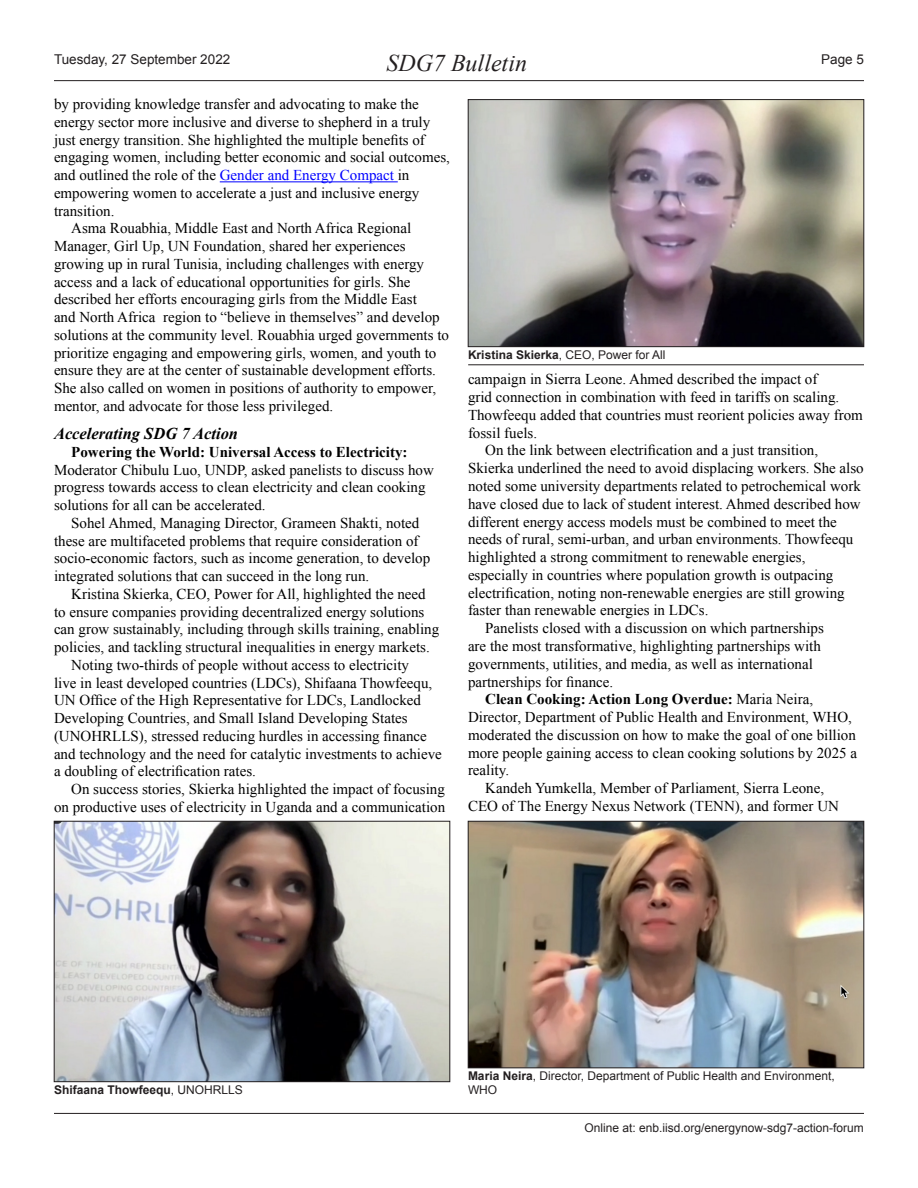
<style>
.page{position:relative;width:918px;height:1188px;background:#fff}
.page>*{position:absolute;margin:0;border:0;box-sizing:border-box;transform-origin:0 0}
.t1{font:italic 24px "Times New Roman";color:#231f20}
.ENB_-_Headline_3{font:italic 700 16.5px "Times New Roman";color:#000}
.ENB_-_Body{font:15px/17.7px "Times New Roman";color:#000}
.t2{font:13.5px "Arial";color:#231f20}
.t3{font:12px/14.4px "Arial";color:#231f20}
.t4{font:700 12px "Arial";color:#231f20}
.s1{color:#00f}
.s2{font-weight:700}
.s3{font-weight:400}
</style>
<div class="page">
<hr style="left:54px;top:80px;width:810px;height:1px;background:#231f20">
<hr style="left:54px;top:1113px;width:810px;height:1px;background:#231f20">
<hr style="left:220px;top:181px;width:178px;height:1px;background:#00f">
<img style="left:56px;top:823px;width:392px;height:257px">
<div style="left:54px;top:821px;width:396px;height:261px;border:1px solid #231f20"></div>
<img style="left:470px;top:823px;width:392px;height:243px">
<div style="left:468px;top:821px;width:396px;height:247px;border:1px solid #231f20"></div>
<img style="left:470px;top:101px;width:392px;height:244px">
<div style="left:468px;top:99px;width:396px;height:248px;border:1px solid #231f20"></div>
<hr style="left:468px;top:365px;width:396px;height:1px;background:#231f20">
<p class="t2" style="left:54px;top:50px;width:178px">Tuesday, 27 September 2022</p>
<p class="t2" style="left:821px;top:50px;width:44px">Page 5</p>
<p class="ENB_-_Body" style="left:54px;top:95px;width:398px">by providing knowledge transfer and advocating to make the energy sector more inclusive and diverse to shepherd in a truly just energy transition. She highlighted the multiple benefits of engaging women, including better economic and social outcomes, and outlined the role of the <span class="s1">Gender and Energy Compact</span> in empowering women to accelerate a just and inclusive energy transition.</p>
<p class="ENB_-_Body" style="left:54px;top:219px;width:397px;text-indent:17px">Asma Rouabhia, Middle East and North Africa Regional Manager, Girl Up, UN Foundation, shared her experiences growing up in rural Tunisia, including challenges with energy access and a lack of educational opportunities for girls. She described her efforts encouraging girls from the Middle East<br>and North Africa region to “believe in themselves” and develop solutions at the community level. Rouabhia urged governments to prioritize engaging and empowering girls, women, and youth to ensure they are at the center of sustainable development efforts.<br>She also called on women in positions of authority to empower, mentor, and advocate for those less privileged.</p>
<p class="ENB_-_Headline_3" style="left:54px;top:422px;width:186px">Accelerating SDG 7 Action</p>
<p class="ENB_-_Body" style="left:54px;top:443px;width:381px;text-indent:17px"><span class="s2">Powering the World: Universal Access to Electricity:<br></span>Moderator Chibulu Luo, UNDP, asked panelists to discuss how progress towards access to clean electricity and clean cooking solutions for all can be accelerated.</p>
<p class="ENB_-_Body" style="left:54px;top:514px;width:378px;text-indent:17px">Sohel Ahmed, Managing Director, Grameen Shakti, noted these are multifaceted problems that require consideration of socio-economic factors, such as income generation, to develop integrated solutions that can succeed in the long run.</p>
<p class="ENB_-_Body" style="left:54px;top:585px;width:387px;text-indent:17px">Kristina Skierka, CEO, Power for All, highlighted the need to ensure companies providing decentralized energy solutions can grow sustainably, including through skills training, enabling policies, and tackling structural inequalities in energy markets.</p>
<p class="ENB_-_Body" style="left:54px;top:656px;width:389px;text-indent:17px">Noting two-thirds of people without access to electricity<br>live in least developed countries (LDCs), Shifaana Thowfeequ, UN Office of the High Representative for LDCs, Landlocked Developing Countries, and Small Island Developing States (UNOHRLLS), stressed reducing hurdles in accessing finance and technology and the need for catalytic investments to achieve a doubling of electrification rates.</p>
<p class="ENB_-_Body" style="left:54px;top:780px;width:393px;text-align:right">On success stories, Skierka highlighted the impact of focusing on productive uses of electricity in Uganda and a communication</p>
<h1 class="t1" style="left:386px;top:46px;width:142px">SDG7 Bulletin</h1>
<p class="t3" style="left:468px;top:347px;width:199px"><span class="s2">Kristina Skierka</span>, CEO, Power for All</p>
<p class="ENB_-_Body" style="left:468px;top:370px;width:396px">campaign in Sierra Leone. Ahmed described the impact of<br>grid connection in combination with feed in tariffs on scaling.<br>Thowfeequ added that countries must reorient policies away from fossil fuels.</p>
<p class="ENB_-_Body" style="left:468px;top:441px;width:397px;text-indent:17px">On the link between electrification and a just transition, Skierka underlined the need to avoid displacing workers. She also noted some university departments related to petrochemical work have closed due to lack of student interest. Ahmed described how different energy access models must be combined to meet the needs of rural, semi-urban, and urban environments. Thowfeequ highlighted a strong commitment to renewable energies, especially in countries where population growth is outpacing electrification, noting non-renewable energies are still growing faster than renewable energies in LDCs.</p>
<p class="ENB_-_Body" style="left:468px;top:619px;width:357px;text-indent:17px">Panelists closed with a discussion on which partnerships are the most transformative, highlighting partnerships with governments, utilities, and media, as well as international partnerships for finance.</p>
<p class="ENB_-_Body" style="left:468px;top:690px;width:391px;text-indent:17px"><span class="s2">Clean Cooking: Action Long Overdue:</span> Maria Neira, Director, Department of Public Health and Environment, WHO, moderated the discussion on how to make the goal of one billion more people gaining access to clean cooking solutions by 2025 a reality.</p>
<p class="ENB_-_Body" style="left:468px;top:779px;width:373px;text-align:center">Kandeh Yumkella, Member of Parliament, Sierra Leone,<br>CEO of The Energy Nexus Network (TENN), and former UN</p>
<p class="t4" style="left:54px;top:1082px;width:190px">Shifaana Thowfeequ<span class="s3">, UNOHRLLS</span></p>
<p class="t3" style="left:468px;top:1068px;width:368px"><span class="s2">Maria Neira</span>, Director, Department of Public Health and Environment,<br>WHO</p>
<p class="t3" style="left:585px;top:1121px;width:281px">Online at: enb.iisd.org/energynow-sdg7-action-forum</p>
</div>
